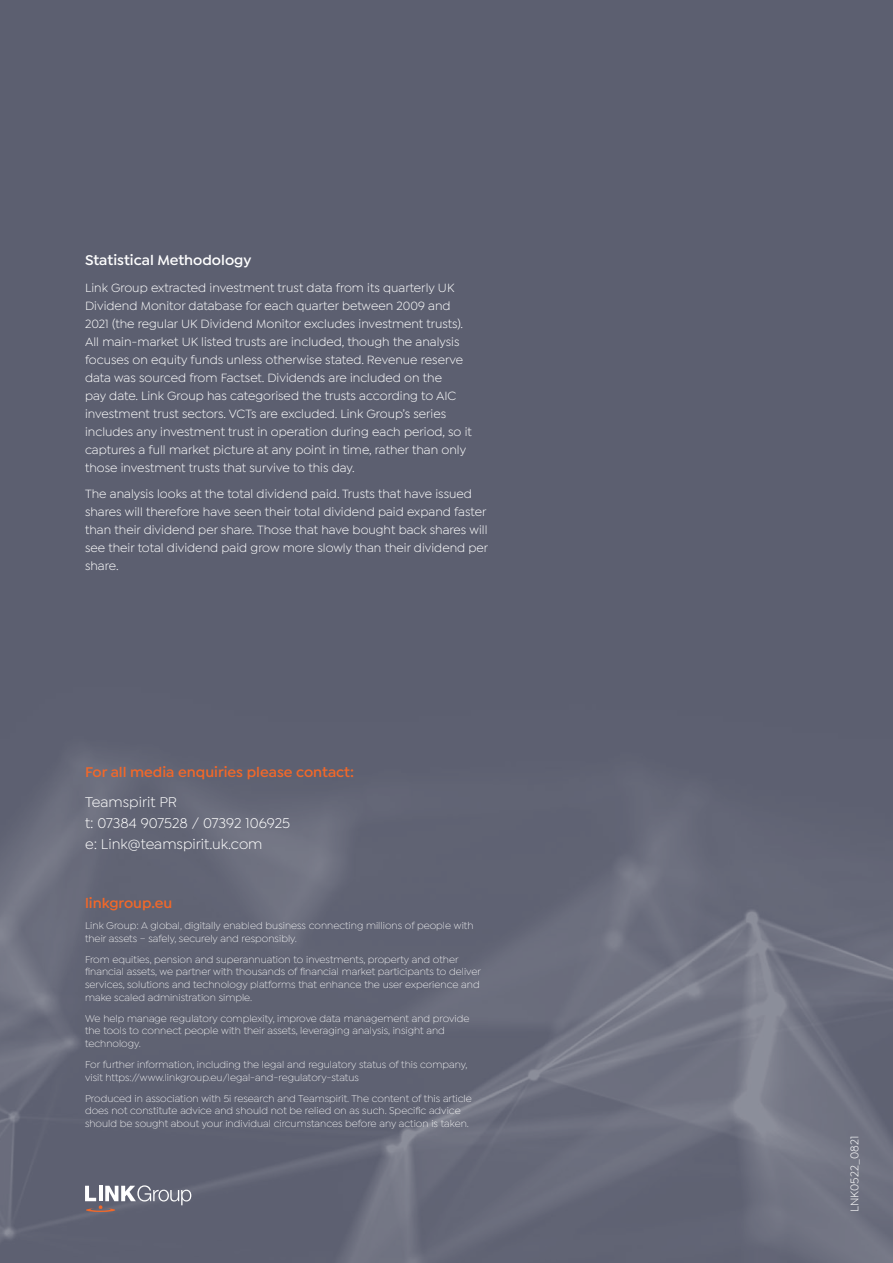
<style>
.page{position:relative;width:893px;height:1263px;background:#5c5f70}
.page>*{position:absolute;margin:0;border:0;box-sizing:border-box;transform-origin:0 0}
.t1{font:15px/21px "Isidora Sans";color:#fff}
.t2{font:600 15px "Isidora Sans";color:#f26829}
.t3{font:600 15px "Isidora Sans";color:#fff}
.t4{font:12.75px/18px "Isidora Sans";color:#fff}
.t5{font:12px "Isidora Sans";color:#fff}
.t6{font:300 10.5px/12.6px "Isidora Sans";color:#fff}
</style>
<div class="page">
<img style="left:0;top:754px;width:893px;height:509px">
<svg style="left:85px;top:1185px;width:106px;height:27px"></svg>
<p class="t3" style="left:85px;top:252px;width:168px">Statistical Methodology</p>
<p class="t4" style="left:85px;top:279px;width:388px">Link Group extracted investment trust data from its quarterly UK Dividend Monitor database for each quarter between 2009 and 2021 (the regular UK Dividend Monitor excludes investment trusts).<br>All main-market UK listed trusts are included, though the analysis focuses on equity funds unless otherwise stated. Revenue reserve data was sourced from Factset. Dividends are included on the<br>pay date. Link Group has categorised the trusts according to AIC investment trust sectors. VCTs are excluded. Link Group’s series includes any investment trust in operation during each period, so it captures a full market picture at any point in time, rather than only those investment trusts that survive to this day.</p>
<p class="t4" style="left:85px;top:485px;width:405px">The analysis looks at the total dividend paid. Trusts that have issued shares will therefore have seen their total dividend paid expand faster than their dividend per share. Those that have bought back shares will see their total dividend paid grow more slowly than their dividend per share.</p>
<p class="t2" style="left:85px;top:764px;width:271px">For all media enquiries please contact:</p>
<p class="t1" style="left:85px;top:791px;width:207px">Teamspirit PR<br>t: 07384 907528 / 07392 106925 e: Link@teamspirit.uk.com</p>
<p class="t2" style="left:85px;top:894px;width:89px">linkgroup.eu</p>
<p class="t6" style="left:85px;top:919px;width:390px">Link Group: A global, digitally enabled business connecting millions of people with their assets – safely, securely and responsibly.</p>
<p class="t6" style="left:85px;top:953px;width:397px">From equities, pension and superannuation to investments, property and other financial assets, we partner with thousands of financial market participants to deliver services, solutions and technology platforms that enhance the user experience and make scaled administration simple.</p>
<p class="t6" style="left:85px;top:1012px;width:386px">We help manage regulatory complexity, improve data management and provide the tools to connect people with their assets, leveraging analysis, insight and technology.</p>
<p class="t6" style="left:85px;top:1058px;width:384px">For further information, including the legal and regulatory status of this company, visit https://www.linkgroup.eu/legal-and-regulatory-status</p>
<p class="t6" style="left:85px;top:1092px;width:388px">Produced in association with 5i research and Teamspirit. The content of this article does not constitute advice and should not be relied on as such. Specific advice should be sought about your individual circumstances before any action is taken.</p>
<p class="t5" style="left:848px;top:1212px;width:78px;rotate:-90deg">LNK0522_0821</p>
</div>
